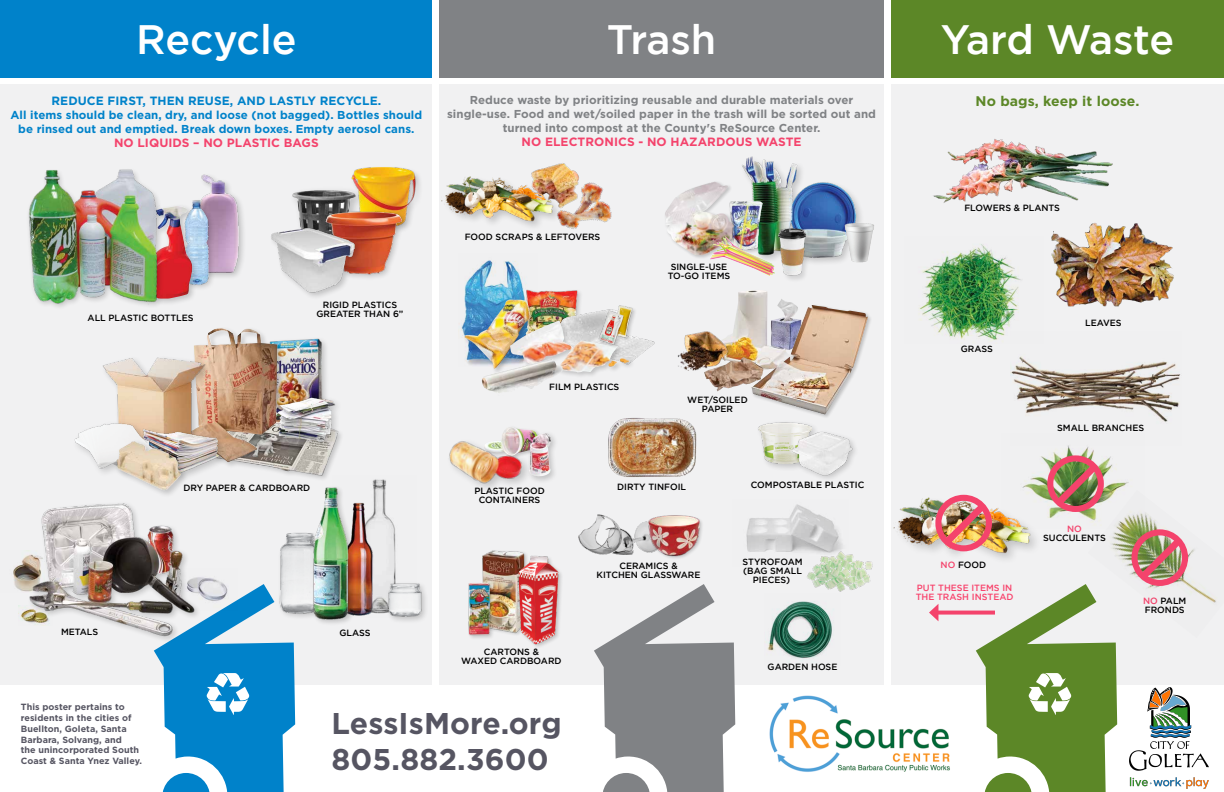
<style>
.page{position:relative;width:1224px;height:792px;background:#fff}
.page>*{position:absolute;margin:0;border:0;box-sizing:border-box;transform-origin:0 0}
.t1{font:500 41px "Gotham";letter-spacing:-.01em;color:#fff}
.t2{font:700 30px/36px "Gotham HTF";letter-spacing:.005em;color:#565562}
.t3{font:700 14px "Gotham HTF";letter-spacing:.005em;color:#5c8727}
.t4{font:700 12px "Gotham HTF";letter-spacing:.005em;color:#f4436c}
.t5{font:700 12px "Gotham HTF";letter-spacing:.005em;color:#0082ca}
.t6{font:700 11.5px/14px "Gotham HTF";letter-spacing:.005em;color:#808285;text-align:center}
.t7{font:700 11.5px/14px "Gotham HTF";letter-spacing:.005em;color:#0082ca;text-align:center}
.t8{font:500 9px/9px "Gotham";color:#000;text-align:center}
.t9{font:700 9px/10.8px "Gotham HTF";letter-spacing:.005em;color:#565562}
.t10{font:500 9px/9px "Gotham";color:#f8436c}
.t11{font:500 9px "Gotham";color:#f4436c}
.s1{color:#f4436c}
</style>
<div class="page">
<div style="left:891px;top:85px;width:333px;height:600px;background:#f1f1f2"></div>
<div style="left:891px;top:0;width:333px;height:78px;background:#5c8727"></div>
<svg style="left:976px;top:584px;width:141px;height:208px"></svg>
<img style="left:1011px;top:356px;width:170px;height:66px">
<img style="left:933px;top:139px;width:180px;height:64px">
<img style="left:1051px;top:223px;width:123px;height:84px">
<img style="left:919px;top:244px;width:102px;height:98px">
<div style="left:0;top:85px;width:432px;height:600px;background:#f1f1f2"></div>
<div style="left:0;top:0;width:432px;height:78px;background:#0082ca"></div>
<svg style="left:154px;top:584px;width:141px;height:208px"></svg>
<div style="left:187px;top:326px;width:158px;height:156px;background:#000;opacity:.2"></div>
<img style="left:227px;top:450px;width:115px;height:30px">
<img style="left:189px;top:328px;width:88px;height:134px">
<div style="left:100px;top:355px;width:113px;height:103px;background:#000;opacity:.2"></div>
<img style="left:102px;top:347px;width:106px;height:72px">
<div style="left:140px;top:426px;width:87px;height:57px;background:#000;opacity:.2"></div>
<img style="left:162px;top:419px;width:61px;height:63px">
<div style="left:275px;top:395px;width:68px;height:55px;background:#000;opacity:.2"></div>
<img style="left:271px;top:395px;width:71px;height:50px">
<div style="left:72px;top:420px;width:97px;height:60px;background:#000;opacity:.2"></div>
<img style="left:72px;top:413px;width:90px;height:63px">
<div style="left:114px;top:438px;width:75px;height:60px;background:#000;opacity:.2"></div>
<img style="left:116px;top:441px;width:21px;height:37px">
<img style="left:18px;top:493px;width:209px;height:151px">
<img style="left:13px;top:551px;width:47px;height:42px">
<img style="left:19px;top:606px;width:34px;height:20px">
<img style="left:174px;top:569px;width:63px;height:41px">
<img style="left:1032px;top:445px;width:97px;height:73px">
<img style="left:1047px;top:455px;width:57px;height:58px">
<img style="left:1088px;top:490px;width:129px;height:148px">
<img style="left:1132px;top:529px;width:56px;height:58px">
<div style="left:439px;top:85px;width:445px;height:600px;background:#f1f1f2"></div>
<div style="left:439px;top:0;width:445px;height:78px;background:#808285"></div>
<svg style="left:594px;top:584px;width:141px;height:208px"></svg>
<img style="left:482px;top:550px;width:22px;height:83px">
<div style="left:517px;top:555px;width:46px;height:94px;background:#000;opacity:.2"></div>
<img style="left:504px;top:551px;width:59px;height:94px">
<div style="left:467px;top:582px;width:28px;height:58px;background:#e9e9ea"></div>
<img style="left:468px;top:565px;width:34px;height:73px">
<img style="left:504px;top:427px;width:24px;height:11px">
<div style="left:447px;top:438px;width:86px;height:56px;background:#000;opacity:.2"></div>
<img style="left:447px;top:432px;width:78px;height:62px">
<div style="left:526px;top:430px;width:33px;height:54px;background:#000;opacity:.2"></div>
<img style="left:528px;top:433px;width:23px;height:44px">
<img style="left:767px;top:601px;width:65px;height:58px">
<img style="left:807px;top:554px;width:66px;height:38px">
<img style="left:746px;top:504px;width:103px;height:62px">
<div style="left:756px;top:419px;width:64px;height:53px;background:#000;opacity:.2"></div>
<img style="left:756px;top:419px;width:55px;height:45px">
<img style="left:777px;top:425px;width:78px;height:54px">
<div style="left:648px;top:514px;width:56px;height:46px;background:#000;opacity:.2"></div>
<img style="left:669px;top:514px;width:32px;height:44px">
<img style="left:578px;top:514px;width:91px;height:46px">
<img style="left:201px;top:174px;width:42px;height:103px">
<div style="left:183px;top:198px;width:33px;height:93px;background:#000;opacity:.2"></div>
<img style="left:183px;top:197px;width:29px;height:90px">
<div style="left:147px;top:203px;width:53px;height:103px;background:#000;opacity:.2"></div>
<img style="left:164px;top:206px;width:29px;height:93px">
<div style="left:26px;top:167px;width:138px;height:143px;background:#000;opacity:.2"></div>
<img style="left:26px;top:169px;width:133px;height:135px">
<div style="left:277px;top:531px;width:50px;height:90px;background:#f0f0f1"></div>
<img style="left:273px;top:533px;width:26px;height:83px">
<img style="left:333px;top:475px;width:63px;height:139px">
<img style="left:299px;top:481px;width:70px;height:142px">
<div style="left:386px;top:581px;width:43px;height:43px;background:#ededee"></div>
<img style="left:386px;top:580px;width:38px;height:40px">
<img style="left:461px;top:260px;width:61px;height:72px">
<img style="left:518px;top:283px;width:63px;height:36px">
<img style="left:553px;top:298px;width:102px;height:60px">
<div style="left:463px;top:298px;width:74px;height:77px;background:#000;opacity:.2"></div>
<img style="left:464px;top:300px;width:66px;height:69px">
<div style="left:508px;top:319px;width:128px;height:60px;background:#000;opacity:.2"></div>
<img style="left:510px;top:320px;width:65px;height:48px">
<img style="left:556px;top:341px;width:74px;height:31px">
<img style="left:480px;top:359px;width:71px;height:34px">
<img style="left:608px;top:418px;width:89px;height:59px">
<img style="left:734px;top:290px;width:60px;height:67px">
<img style="left:704px;top:357px;width:46px;height:34px">
<div style="left:750px;top:304px;width:123px;height:115px;background:#000;opacity:.2"></div>
<img style="left:752px;top:305px;width:116px;height:109px">
<svg style="left:938px;top:611px;width:57px;height:4px"></svg>
<svg style="left:929px;top:604px;width:9px;height:17px"></svg>
<div style="left:892px;top:495px;width:150px;height:70px;background:#f1f1f2"></div>
<img style="left:893px;top:477px;width:141px;height:81px">
<img style="left:935px;top:495px;width:57px;height:57px">
<img style="left:351px;top:167px;width:69px;height:57px">
<div style="left:288px;top:186px;width:78px;height:75px;background:#000;opacity:.2"></div>
<img style="left:289px;top:190px;width:67px;height:27px">
<img style="left:318px;top:205px;width:91px;height:73px">
<img style="left:271px;top:217px;width:100px;height:80px">
<img style="left:563px;top:182px;width:49px;height:47px">
<div style="left:663px;top:180px;width:81px;height:80px;background:#000;opacity:.2"></div>
<img style="left:665px;top:182px;width:72px;height:73px">
<img style="left:737px;top:156px;width:124px;height:105px">
<div style="left:728px;top:200px;width:39px;height:54px;background:#000;opacity:.2"></div>
<img style="left:725px;top:200px;width:38px;height:32px">
<img style="left:766px;top:225px;width:53px;height:54px">
<img style="left:596px;top:304px;width:44px;height:47px">
<img style="left:677px;top:328px;width:59px;height:43px">
<img style="left:769px;top:695px;width:181px;height:77px">
<img style="left:556px;top:163px;width:33px;height:50px">
<div style="left:441px;top:175px;width:122px;height:56px;background:#000;opacity:.2"></div>
<img style="left:442px;top:164px;width:114px;height:62px">
<img style="left:843px;top:221px;width:31px;height:42px">
<img style="left:705px;top:232px;width:76px;height:47px">
<img style="left:1129px;top:687px;width:80px;height:102px">
<h1 class="t1" style="left:136px;top:16px;width:162px">Recycle</h1>
<h3 class="t5" style="left:52px;top:94px;width:331px">REDUCE FIRST, THEN REUSE, AND LASTLY RECYCLE.</h3>
<p class="t7" style="left:11px;top:107px;width:413px">All items should be clean, dry, and loose (not bagged). Bottles should be rinsed out and emptied. Break down boxes. Empty aerosol cans.</p>
<h3 class="t4" style="left:114px;top:136px;width:206px">NO LIQUIDS – NO PLASTIC BAGS</h3>
<h1 class="t1" style="left:607px;top:16px;width:111px">Trash</h1>
<p class="t6" style="left:447px;top:92px;width:430px">Reduce waste by prioritizing reusable and durable materials over single-use. Food and wet/soiled paper in the trash will be sorted out and turned into compost at the County's ReSource Center.</p>
<h3 class="t4" style="left:522px;top:134px;width:282px">NO ELECTRONICS - NO HAZARDOUS WASTE</h3>
<p class="t8" style="left:88px;top:314px;width:108px">ALL PLASTIC BOTTLES</p>
<p class="t8" style="left:317px;top:301px;width:88px">RIGID PLASTICS<br>GREATER THAN 6”</p>
<p class="t8" style="left:61px;top:627px;width:39px">METALS</p>
<p class="t8" style="left:183px;top:483px;width:128px">DRY PAPER &amp; CARDBOARD</p>
<p class="t8" style="left:340px;top:628px;width:33px">GLASS</p>
<p class="t8" style="left:465px;top:232px;width:137px">FOOD SCRAPS &amp; LEFTOVERS</p>
<p class="t8" style="left:549px;top:382px;width:72px">FILM PLASTICS</p>
<p class="t8" style="left:668px;top:262px;width:64px">SINGLE-USE<br>TO-GO ITEMS</p>
<p class="t8" style="left:687px;top:396px;width:62px">WET/SOILED<br>PAPER</p>
<p class="t8" style="left:474px;top:486px;width:72px">PLASTIC FOOD<br>CONTAINERS</p>
<p class="t8" style="left:461px;top:647px;width:102px">CARTONS &amp;<br>WAXED CARDBOARD</p>
<p class="t8" style="left:617px;top:482px;width:71px">DIRTY TINFOIL</p>
<p class="t8" style="left:597px;top:561px;width:105px">CERAMICS &amp;<br>KITCHEN GLASSWARE</p>
<p class="t8" style="left:751px;top:480px;width:115px">COMPOSTABLE PLASTIC</p>
<p class="t8" style="left:743px;top:557px;width:62px">STYROFOAM (BAG SMALL<br>PIECES)</p>
<p class="t8" style="left:768px;top:662px;width:71px">GARDEN HOSE</p>
<p class="t9" style="left:21px;top:701px;width:123px">This poster pertains to residents in the cities of<br>Buellton, Goleta, Santa<br>Barbara, Solvang, and<br>the unincorporated South<br>Coast &amp; Santa Ynez Valley.</p>
<h2 class="t2" style="left:332px;top:704px;width:232px">LessIsMore.org<br>805.882.3600</h2>
<h1 class="t1" style="left:941px;top:16px;width:235px">Yard Waste</h1>
<h3 class="t3" style="left:976px;top:93px;width:165px">No bags, keep it loose.</h3>
<p class="t8" style="left:964px;top:203px;width:97px">FLOWERS &amp; PLANTS</p>
<p class="t8" style="left:961px;top:344px;width:34px">GRASS</p>
<p class="t8" style="left:1085px;top:319px;width:38px">LEAVES</p>
<p class="t8" style="left:1057px;top:423px;width:89px">SMALL BRANCHES</p>
<p class="t8" style="left:941px;top:560px;width:47px"><span class="s1">NO</span> FOOD</p>
<p class="t10" style="left:916px;top:583px;width:99px">PUT THESE ITEMS IN<br>THE TRASH INSTEAD</p>
<p class="t11" style="left:1067px;top:523px;width:16px">NO</p>
<p class="t8" style="left:1043px;top:533px;width:64px">SUCCULENTS</p>
<p class="t8" style="left:1143px;top:596px;width:45px;text-align:left"><span class="s1">NO</span> PALM<br>FRONDS</p>
</div>
